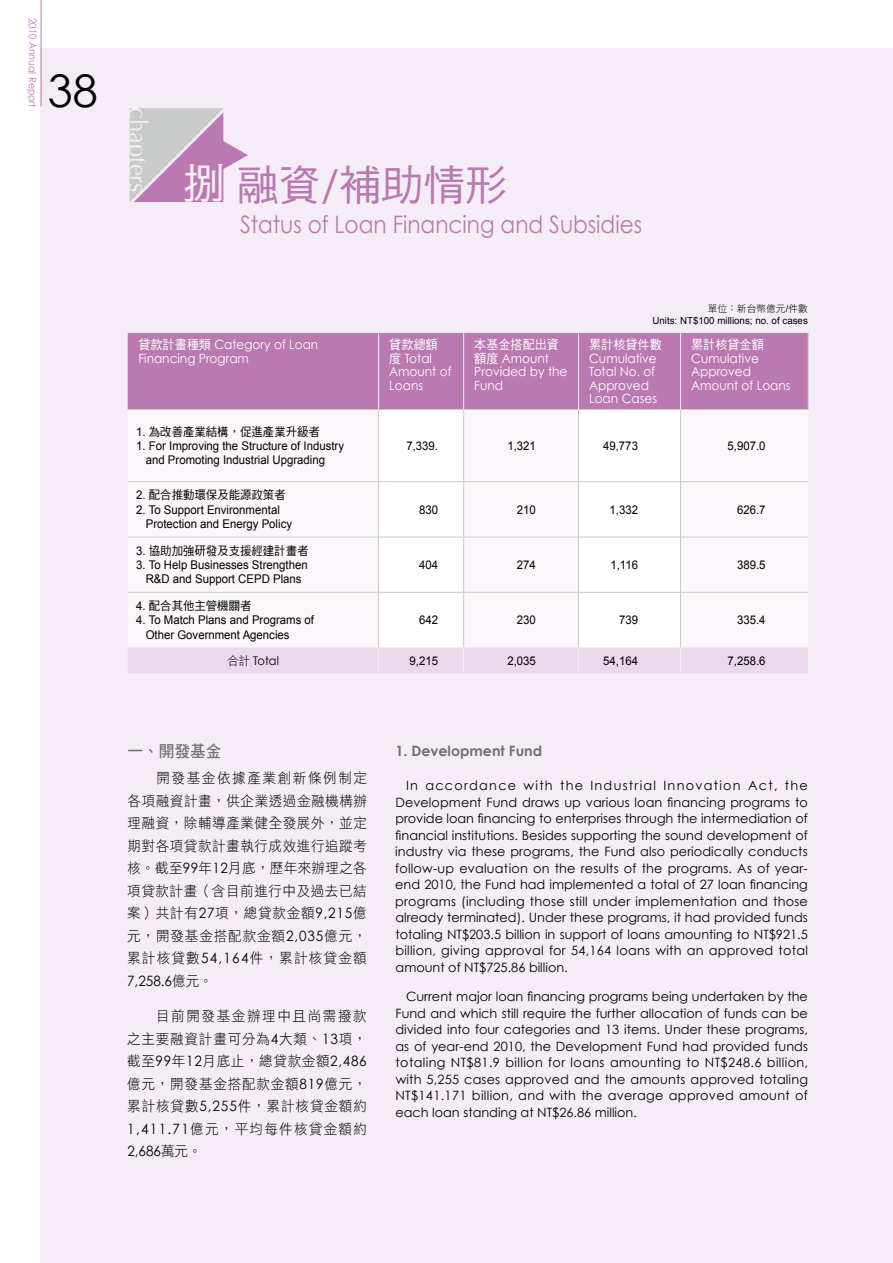
<style>
.page{position:relative;width:893px;height:1263px;background:#fff}
.page>*{position:absolute;margin:0;border:0;box-sizing:border-box;transform-origin:0 0}
.t1{font:45px "Century Gothic";color:#000}
.t2{font:42px "DF Hei Std W5";color:#ba79b1}
.t3{font:25.35px "Optima";color:#f5edf5;scale:.93 1}
.t4{font:24px "Century Gothic";color:#ba79b1;scale:.9 1}
.t5{font:16.5px "DF Hei Std W7";color:#727171;scale:.95 1}
.t6{font:14.25px/22.5px "DF Hei Std W3";letter-spacing:.06em;color:#000;text-align:justify;scale:.95 1}
.t7{font:14.25px "Century Gothic";color:#000;scale:.95 1}
.t8{font:700 14.25px "Century Gothic";color:#727171}
.t9{font:12.9px/16.5px "Century Gothic";letter-spacing:.02em;color:#000;text-align:justify}
.t10{font:12.75px/13.5px "Century Gothic";color:#fff;scale:.95 1}
.t11{font:12.75px "DF Hei Std W5";color:#fff;scale:.95 1}
.t12{font:12px/14.2px "Arial";color:#000;scale:.95 1}
.t13{font:12px "DF Hei Std W5";color:#000;scale:.95 1}
.t14{font:12px "Century Gothic";color:#000;scale:.95 1}
.t15{font:10.5px "Century Gothic";color:#ba79b1;scale:.9 1}
.t16{font:9.75px "Arial";color:#000}
.t17{font:9.75px "DF Hei Std W3";color:#000}
.s1{color:#f5edf5}
.s2{font-family:"Century Gothic"}
.s3{font-family:"Arial"}
.s4{font-family:"DF Hei Std W5"}
.s5{font-family:"DF Hei Std W3"}
</style>
<div class="page">
<div style="left:40px;top:49px;width:853px;height:1214px;background:#f5edf5"></div>
<hr style="left:41px;top:0;width:1px;height:106px;background:#ba79b1">
<div style="left:128px;top:333px;width:680px;height:76px;background:#ba79b1"></div>
<svg style="left:379px;top:410px;width:301px;height:238px;fill:#fff"></svg>
<hr style="left:808px;top:333px;width:1px;height:76px;background:#c9caca">
<hr style="left:128px;top:409px;width:251px;height:1px;background:#c9caca">
<hr style="left:378px;top:410px;width:1px;height:71px;background:#c9caca">
<hr style="left:463px;top:410px;width:1px;height:71px;background:#c9caca">
<hr style="left:578px;top:410px;width:1px;height:71px;background:#c9caca">
<hr style="left:680px;top:410px;width:1px;height:71px;background:#c9caca">
<hr style="left:378px;top:592px;width:1px;height:55px;background:#c9caca">
<hr style="left:463px;top:592px;width:1px;height:55px;background:#c9caca">
<hr style="left:578px;top:592px;width:1px;height:55px;background:#c9caca">
<hr style="left:680px;top:592px;width:1px;height:55px;background:#c9caca">
<hr style="left:379px;top:409px;width:85px;height:1px;background:#c9caca">
<hr style="left:464px;top:409px;width:114px;height:1px;background:#c9caca">
<hr style="left:578px;top:409px;width:102px;height:1px;background:#c9caca">
<hr style="left:680px;top:409px;width:128px;height:1px;background:#c9caca">
<hr style="left:128px;top:481px;width:251px;height:1px;background:#c9caca">
<hr style="left:379px;top:481px;width:85px;height:1px;background:#c9caca">
<hr style="left:378px;top:482px;width:1px;height:55px;background:#c9caca">
<hr style="left:464px;top:481px;width:114px;height:1px;background:#c9caca">
<hr style="left:463px;top:482px;width:1px;height:55px;background:#c9caca">
<hr style="left:578px;top:481px;width:102px;height:1px;background:#c9caca">
<hr style="left:578px;top:482px;width:1px;height:55px;background:#c9caca">
<hr style="left:680px;top:481px;width:128px;height:1px;background:#c9caca">
<hr style="left:680px;top:482px;width:1px;height:55px;background:#c9caca">
<hr style="left:128px;top:537px;width:251px;height:1px;background:#c9caca">
<hr style="left:379px;top:537px;width:85px;height:1px;background:#c9caca">
<hr style="left:378px;top:537px;width:1px;height:55px;background:#c9caca">
<hr style="left:464px;top:537px;width:114px;height:1px;background:#c9caca">
<hr style="left:463px;top:537px;width:1px;height:55px;background:#c9caca">
<hr style="left:578px;top:537px;width:102px;height:1px;background:#c9caca">
<hr style="left:578px;top:537px;width:1px;height:55px;background:#c9caca">
<hr style="left:680px;top:537px;width:128px;height:1px;background:#c9caca">
<hr style="left:680px;top:537px;width:1px;height:55px;background:#c9caca">
<hr style="left:128px;top:592px;width:251px;height:1px;background:#c9caca">
<hr style="left:379px;top:592px;width:85px;height:1px;background:#c9caca">
<hr style="left:464px;top:592px;width:114px;height:1px;background:#c9caca">
<hr style="left:578px;top:592px;width:102px;height:1px;background:#c9caca">
<hr style="left:680px;top:592px;width:128px;height:1px;background:#c9caca">
<hr style="left:378px;top:333px;width:1px;height:76px;background:#f5edf5">
<hr style="left:463px;top:333px;width:1px;height:76px;background:#f5edf5">
<hr style="left:578px;top:333px;width:1px;height:76px;background:#f5edf5">
<hr style="left:680px;top:333px;width:1px;height:76px;background:#f5edf5">
<div style="left:128px;top:648px;width:680px;height:25px;background:#e9d9ea"></div>
<svg style="left:129px;top:108px;width:119px;height:94px"></svg>
<p class="t15" style="left:39px;top:18px;width:101px;rotate:90deg">2010 Annual Report</p>
<h1 class="t1" style="left:48px;top:63px;width:51px">38</h1>
<h3 class="t3" style="left:153px;top:107px;width:93px;rotate:90deg">chapters</h3>
<h2 class="t2" style="left:183px;top:162px;width:325px"><span class="s1">捌</span>融資<span class="s2">/</span>補助情形</h2>
<h3 class="t4" style="left:240px;top:210px;width:448px">Status of Loan Financing and Subsidies</h3>
<p class="t17" style="left:708px;top:304px;width:102px">單位：新台幣億元<span class="s3">/</span>件數</p>
<p class="t16" style="left:652px;top:314px;width:157px">Units: NT$100 millions; no. of cases</p>
<p class="t10" style="left:138px;top:337px;width:191px"><span class="s4">貸款計畫種類</span> Category of Loan<br>Financing Program</p>
<p class="t11" style="left:389px;top:338px;width:53px">貸款總額</p>
<p class="t10" style="left:389px;top:351px;width:67px"><span class="s4">度</span> Total<br>Amount of<br>Loans</p>
<p class="t11" style="left:474px;top:338px;width:91px">本基金搭配出資</p>
<p class="t10" style="left:474px;top:351px;width:100px"><span class="s4">額度</span> Amount<br>Provided by the<br>Fund</p>
<p class="t11" style="left:589px;top:338px;width:78px">累計核貸件數</p>
<p class="t10" style="left:589px;top:351px;width:73px">Cumulative<br>Total No. of<br>Approved<br>Loan Cases</p>
<p class="t11" style="left:691px;top:338px;width:78px">累計核貸金額</p>
<p class="t10" style="left:691px;top:351px;width:106px">Cumulative<br>Approved<br>Amount of Loans</p>
<p class="t13" style="left:136px;top:425px;width:195px"><span class="s3">1.</span> 為改善產業結構，促進產業升級者</p>
<p class="t12" style="left:146px;top:439px;width:210px;text-indent:-10px">1. For Improving the Structure of Industry and Promoting Industrial Upgrading</p>
<p class="t12" style="left:406px;top:439px;width:35px">7,339.</p>
<p class="t12" style="left:507px;top:439px;width:32px">1,321</p>
<p class="t12" style="left:603px;top:439px;width:38px">49,773</p>
<p class="t12" style="left:727px;top:439px;width:42px">5,907.0</p>
<p class="t13" style="left:136px;top:489px;width:159px"><span class="s3">2.</span> 配合推動環保及能源政策者</p>
<p class="t12" style="left:146px;top:502px;width:156px;text-indent:-10px">2. To Support Environmental<br>Protection and Energy Policy</p>
<p class="t12" style="left:419px;top:502px;width:22px">830</p>
<p class="t12" style="left:517px;top:502px;width:22px">210</p>
<p class="t12" style="left:609px;top:502px;width:32px">1,332</p>
<p class="t12" style="left:737px;top:502px;width:32px">626.7</p>
<p class="t13" style="left:136px;top:544px;width:183px"><span class="s3">3.</span> 協助加強研發及支援經建計畫者</p>
<p class="t12" style="left:136px;top:558px;width:182px;text-align:center">3. To Help Businesses Strengthen<br>R&amp;D and Support CEPD Plans</p>
<p class="t12" style="left:419px;top:558px;width:22px">404</p>
<p class="t12" style="left:517px;top:558px;width:22px">274</p>
<p class="t12" style="left:610px;top:558px;width:31px">1,116</p>
<p class="t12" style="left:737px;top:558px;width:32px">389.5</p>
<p class="t13" style="left:136px;top:599px;width:123px"><span class="s3">4.</span> 配合其他主管機關者</p>
<p class="t12" style="left:146px;top:613px;width:179px;text-indent:-10px">4. To Match Plans and Programs of<br>Other Government Agencies</p>
<p class="t12" style="left:419px;top:613px;width:22px">642</p>
<p class="t12" style="left:517px;top:613px;width:22px">230</p>
<p class="t12" style="left:619px;top:613px;width:22px">739</p>
<p class="t12" style="left:737px;top:613px;width:32px">335.4</p>
<p class="t14" style="left:227px;top:653px;width:56px"><span class="s5">合計</span> Total</p>
<p class="t12" style="left:410px;top:653px;width:32px">9,215</p>
<p class="t12" style="left:507px;top:653px;width:32px">2,035</p>
<p class="t12" style="left:603px;top:653px;width:38px">54,164</p>
<p class="t12" style="left:727px;top:653px;width:42px">7,258.6</p>
<p class="t5" style="left:128px;top:742px;width:101px">一、開發基金</p>
<p class="t6" style="left:127px;top:767px;width:254px;text-indent:29px">開發基金依據產業創新條例制定各項融資計畫，供企業透過金融機構辦理融資，除輔導產業健全發展外，並定期對各項貸款計畫執行成效進行追蹤考核。截至<span class="s2">99</span>年<span class="s2">12</span>月底，歷年來辦理之各項貸款計畫（含目前進行中及過去已結案）共計有<span class="s2">27</span>項，總貸款金額<span class="s2">9,215</span>億元，開發基金搭配款金額<span class="s2">2,035</span>億元，累計核貸數<span class="s2">54,164</span>件，累計核貸金額</p>
<p class="t7" style="left:127px;top:972px;width:92px">7,258.6<span class="s5">億元。</span></p>
<p class="t6" style="left:127px;top:1004px;width:254px;text-indent:29px">目前開發基金辦理中且尚需撥款之主要融資計畫可分為<span class="s2">4</span>大類、<span class="s2">13</span>項，截至<span class="s2">99</span>年<span class="s2">12</span>月底止，總貸款金額<span class="s2">2,486</span>億元，開發基金搭配款金額<span class="s2">819</span>億元，累計核貸數<span class="s2">5,255</span>件，累計核貸金額約<span class="s2">1,411.71</span>億元，平均每件核貸金額約</p>
<p class="t7" style="left:127px;top:1142px;width:80px">2,686<span class="s5">萬元。</span></p>
<p class="t8" style="left:395px;top:741px;width:148px">1. Development Fund</p>
<p class="t9" style="left:395px;top:777px;width:414px;text-indent:11px">In accordance with the Industrial Innovation Act, the Development Fund draws up various loan financing programs to provide loan financing to enterprises through the intermediation of financial institutions. Besides supporting the sound development of industry via these programs, the Fund also periodically conducts follow-up evaluation on the results of the programs. As of year&shy;end 2010, the Fund had implemented a total of 27 loan financing programs (including those still under implementation and those already terminated). Under these programs, it had provided funds totaling NT$203.5 billion in support of loans amounting to NT$921.5 billion, giving approval for 54,164 loans with an approved total amount of NT$725.86 billion.</p>
<p class="t9" style="left:395px;top:988px;width:414px;text-indent:11px">Current major loan financing programs being undertaken by the Fund and which still require the further allocation of funds can be divided into four categories and 13 items. Under these programs, as of year-end 2010, the Development Fund had provided funds totaling NT$81.9 billion for loans amounting to NT$248.6 billion, with 5,255 cases approved and the amounts approved totaling NT$141.171 billion, and with the average approved amount of each loan standing at NT$26.86 million.</p>
</div>
